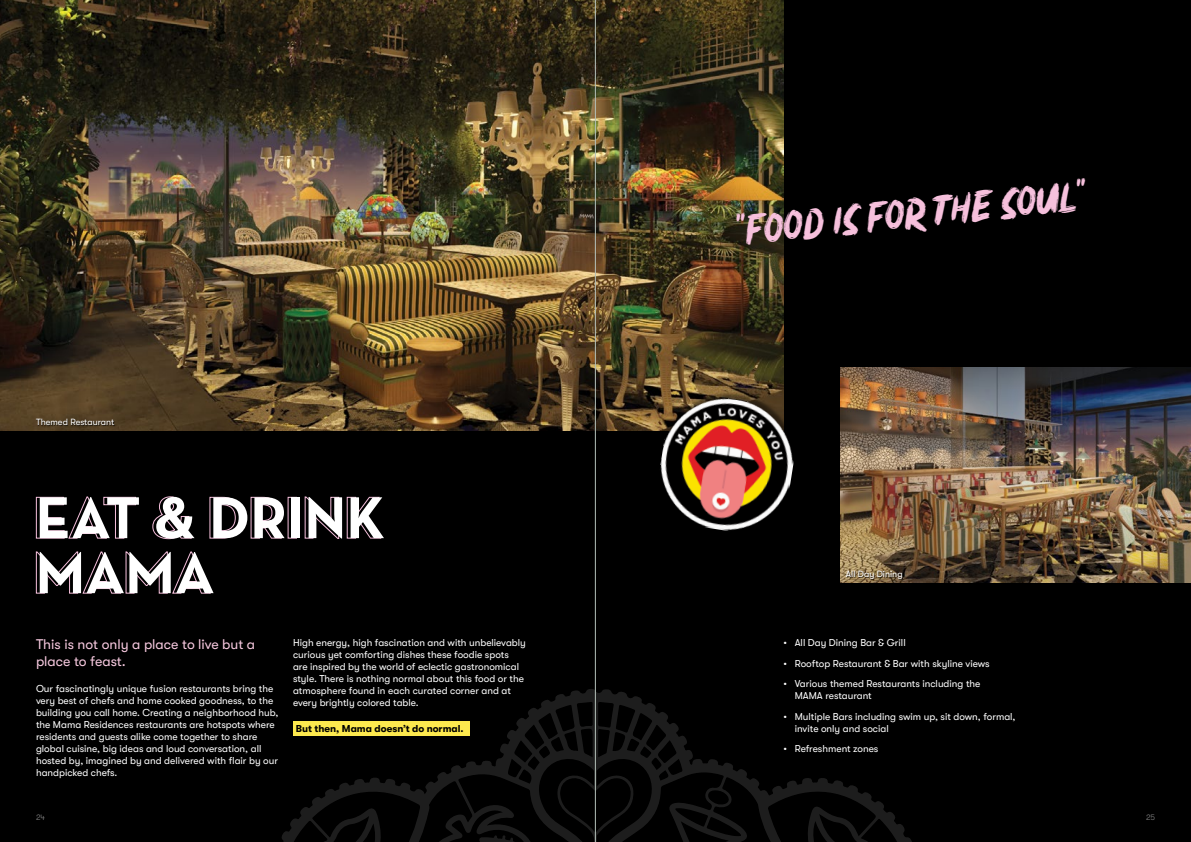
<style>
.page{position:relative;width:1191px;height:842px;background:#000}
.page>*{position:absolute;margin:0;border:0;box-sizing:border-box;transform-origin:0 0}
.t1{font:700 60px/55px "Neutra Text";color:#fff}
.t2{font:44px "Dirty Brush";color:#f6c0dc}
.t3{font:14px/16.8px "GT Walsheim Pro";color:#f6c8de}
.t4{font:10px/12px "GT Walsheim Pro";color:#fff}
.t5{font:700 10px "GT Walsheim Pro";color:#000}
.t6{font:9px "GT Walsheim Pro";color:#fff}
.t7{font:300 8px "GT Walsheim Pro";color:#878787}
</style>
<div class="page">
<img style="left:0;top:0;width:783px;height:431px">
<svg style="left:282px;top:689px;width:630px;height:153px"></svg>
<div style="left:293px;top:722px;width:176px;height:14px;background:#fde94e"></div>
<img style="left:840px;top:367px;width:351px;height:216px">
<img style="left:652px;top:390px;width:142px;height:141px">
<div style="left:36px;top:419px;width:79px;height:8px;background:#000;opacity:.75"></div>
<div style="left:846px;top:571px;width:57px;height:9px;background:#000;opacity:.75"></div>
<hr style="left:595px;top:0;width:1px;height:842px;background:#b5c1ba">
<p class="t6" style="left:36px;top:417px;width:80px">Themed Restaurant</p>
<h1 class="t1" style="left:35px;top:489px;width:351px">EAT &amp; DRINK<br>MAMA</h1>
<h3 class="t3" style="left:36px;top:636px;width:221px">This is not only a place to live but a place to feast.</h3>
<p class="t4" style="left:36px;top:683px;width:244px">Our fascinatingly unique fusion restaurants bring the very best of chefs and home cooked goodness, to the building you call home. Creating a neighborhood hub, the Mama Residences restaurants are hotspots where residents and guests alike come together to share global cuisine, big ideas and loud conversation, all hosted by, imagined by and delivered with flair by our handpicked chefs.</p>
<p class="t4" style="left:293px;top:637px;width:234px">High energy, high fascination and with unbelievably curious yet comforting dishes these foodie spots are inspired by the world of eclectic gastronomical style. There is nothing normal about this food or the atmosphere found in each curated corner and at every brightly colored table.</p>
<p class="t5" style="left:296px;top:723px;width:169px">But then, Mama doesn’t do normal.</p>
<h2 class="t2" style="left:727px;top:215px;width:362px;rotate:-6deg">“"FOOD IS FOR THE SOUL"</h2>
<p class="t6" style="left:846px;top:569px;width:58px">All Day Dining</p>
<p class="t4" style="left:783px;top:637px;width:124px">• All Day Dining Bar &amp; Grill</p>
<p class="t4" style="left:783px;top:657px;width:208px">• Rooftop Restaurant &amp; Bar with skyline views</p>
<p class="t4" style="left:794px;top:678px;width:187px;text-indent:-11px">• Various themed Restaurants including the<br>MAMA restaurant</p>
<p class="t4" style="left:794px;top:710px;width:222px;text-indent:-11px">• Multiple Bars including swim up, sit down, formal, invite only and social</p>
<p class="t4" style="left:783px;top:743px;width:96px">• Refreshment zones</p>
<p class="t7" style="left:36px;top:813px;width:11px">24</p>
<p class="t7" style="left:1146px;top:813px;width:10px">25</p>
</div>
